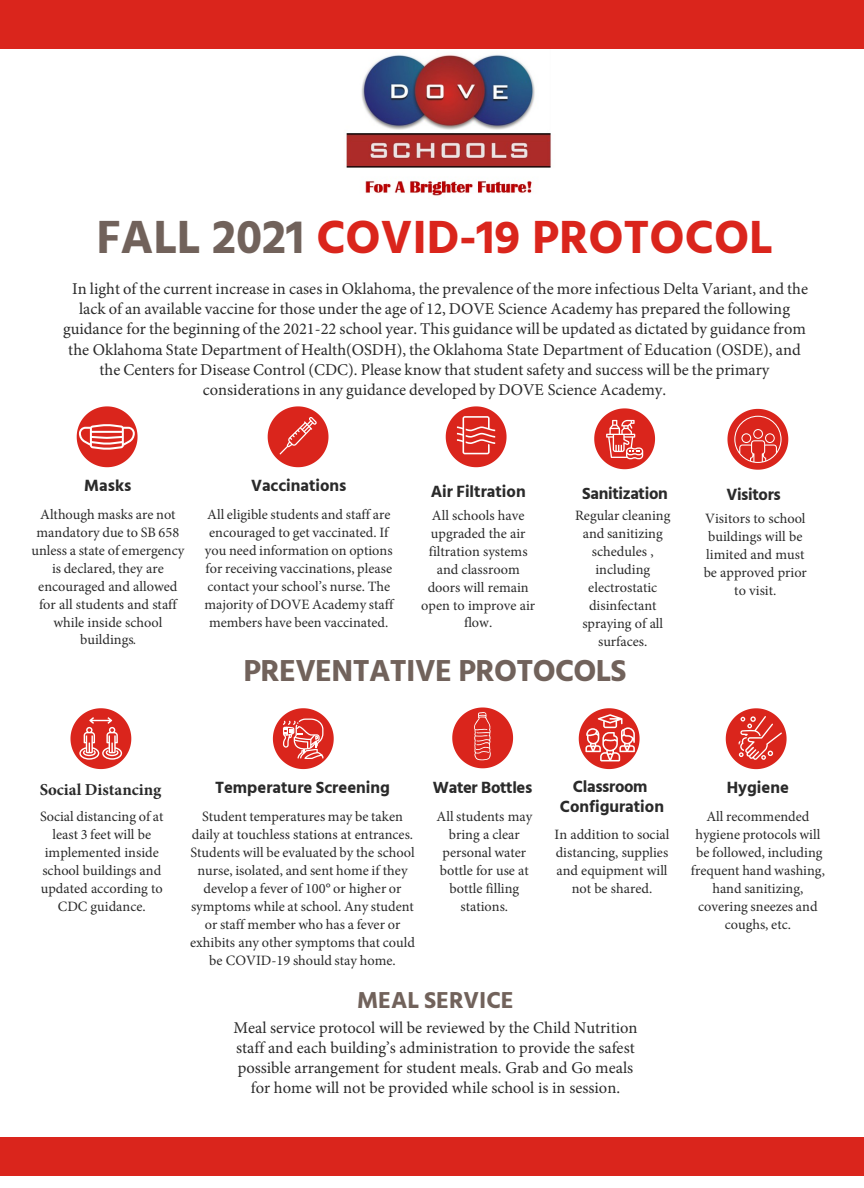
<style>
.page{position:relative;width:864px;height:1188px;background:#fff}
.page>*{position:absolute;margin:0;border:0;box-sizing:border-box;transform-origin:0 0}
.t1{font:700 47.85px "Hind Guntur";color:#da251c}
.t2{font:700 31.2px "Hind Guntur";letter-spacing:-.02em;color:#71625b}
.t3{font:700 23.7px "Hind Guntur";color:#71625b}
.t4{font:700 16.65px/20.2px "Hind Guntur";color:#2a2a2a;text-align:center}
.t5{font:700 16.65px "Hind Guntur";letter-spacing:-.02em;color:#2a2a2a}
.t6{font:700 16.65px "Minion Pro";color:#2a2a2a}
.t7{font:16.5px/20.2px "Minion Pro";color:#2a2a2a;text-align:center}
.t8{font:14.25px/18px "Minion Pro";color:#2a2a2a;text-align:center}
.s1{color:#71625b}
.s2{font-family:"Hind Guntur";font-weight:300}
</style>
<div class="page">
<div style="left:1px;top:0;width:863px;height:48px;background:#da251c"></div>
<svg style="left:77px;top:406px;width:61px;height:61px"></svg>
<svg style="left:726px;top:708px;width:61px;height:61px"></svg>
<svg style="left:452px;top:707px;width:61px;height:61px"></svg>
<svg style="left:579px;top:708px;width:61px;height:61px"></svg>
<svg style="left:268px;top:406px;width:60px;height:61px"></svg>
<svg style="left:446px;top:406px;width:61px;height:61px"></svg>
<svg style="left:594px;top:408px;width:61px;height:61px"></svg>
<svg style="left:727px;top:409px;width:61px;height:61px"></svg>
<svg style="left:70px;top:708px;width:61px;height:61px"></svg>
<svg style="left:273px;top:708px;width:61px;height:61px"></svg>
<div style="left:1px;top:1138px;width:863px;height:38px;background:#da251c"></div>
<img style="left:346px;top:55px;width:205px;height:141px">
<p class="t1" style="left:96px;top:208px;width:678px"><span class="s1">FALL 2021</span> COVID-19 PROTOCOL</p>
<p class="t7" style="left:63px;top:279px;width:747px">In light of the current increase in cases in Oklahoma, the prevalence of the more infectious Delta Variant, and the lack of an available vaccine for those under the age of 12, DOVE Science Academy has prepared the following guidance for the beginning of the 2021-22 school year. This guidance will be updated as dictated by guidance from the Oklahoma State Department of Health(OSDH), the Oklahoma State Department of Education (OSDE), and the Centers for Disease Control (CDC). Please know that student safety and success will be the primary considerations in any guidance developed by DOVE Science Academy.</p>
<p class="t4" style="left:84px;top:475px;width:49px">Masks</p>
<p class="t8" style="left:31px;top:506px;width:154px">Although masks are not mandatory due to SB 658 unless a state of emergency is declared, they are encouraged and allowed for all students and staff while inside school buildings<span class="s2">.</span></p>
<p class="t4" style="left:251px;top:475px;width:97px">Vaccinations</p>
<p class="t8" style="left:204px;top:505px;width:190px">All eligible students and staff are encouraged to get vaccinated. If you need information on options for receiving vaccinations, please contact your school’s nurse. The majority of DOVE Academy staff members have been vaccinated.</p>
<p class="t4" style="left:431px;top:481px;width:96px">Air Filtration</p>
<p class="t8" style="left:421px;top:507px;width:115px">All schools have upgraded the air filtration systems and classroom doors will remain open to improve air flow.</p>
<p class="t5" style="left:582px;top:484px;width:87px">Sanitization</p>
<p class="t8" style="left:575px;top:507px;width:97px">Regular cleaning and sanitizing schedules , including electrostatic disinfectant spraying of all surfaces.</p>
<p class="t2" style="left:244px;top:652px;width:384px">PREVENTATIVE PROTOCOLS</p>
<p class="t5" style="left:726px;top:485px;width:56px">Visitors</p>
<p class="t8" style="left:704px;top:509px;width:105px">Visitors to school buildings will be limited and must be approved prior to visit.</p>
<p class="t6" style="left:40px;top:778px;width:123px">Social Distancing</p>
<p class="t8" style="left:40px;top:807px;width:125px">Social distancing of at least 3 feet will be implemented inside school buildings and updated according to<br>CDC guidance.</p>
<p class="t4" style="left:215px;top:777px;width:177px">Temperature Screening</p>
<p class="t8" style="left:190px;top:807px;width:226px">Student temperatures may be taken daily at touchless stations at entrances.<br>Students will be evaluated by the school nurse, isolated, and sent home if they develop a fever of 100° or higher or symptoms while at school. Any student or staff member who has a fever or exhibits any other symptoms that could be COVID-19 should stay home.</p>
<p class="t5" style="left:433px;top:777px;width:101px">Water Bottles</p>
<p class="t8" style="left:437px;top:807px;width:97px">All students may bring a clear personal water bottle for use at bottle filling stations.</p>
<p class="t4" style="left:560px;top:776px;width:106px">Classroom<br>Configuration</p>
<p class="t8" style="left:555px;top:825px;width:116px">In addition to social distancing, supplies and equipment will not be shared.</p>
<p class="t3" style="left:357px;top:986px;width:158px">MEAL SERVICE</p>
<p class="t7" style="left:233px;top:1017px;width:406px">Meal service protocol will be reviewed by the Child Nutrition staff and each building’s administration to provide the safest possible arrangement for student meals. Grab and Go meals for home will not be provided while school is in session.</p>
<p class="t4" style="left:727px;top:777px;width:64px">Hygiene</p>
<p class="t8" style="left:691px;top:807px;width:136px">All recommended hygiene protocols will be followed, including frequent hand washing, hand sanitizing, covering sneezes and coughs, etc.</p>
</div>
